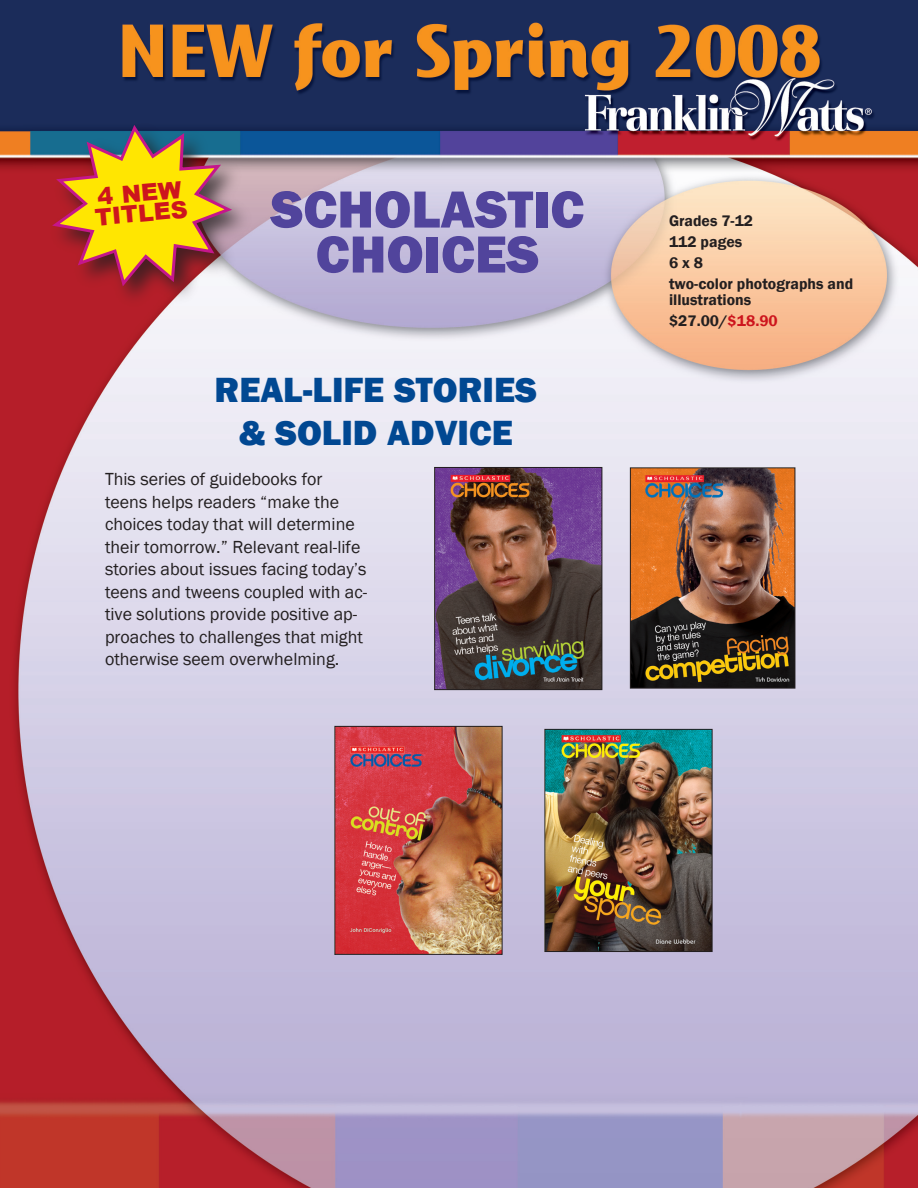
<style>
.page{position:relative;width:918px;height:1188px;background:#fff}
.page>*{position:absolute;margin:0;border:0;box-sizing:border-box;transform-origin:0 0}
.t1{font:800 54px/45px "Franklin Gothic";color:#51449c;text-align:center}
.t2{font:800 36px "Franklin Gothic";color:#014892}
.t3{font:900 23.55px/20.4px "Arial";color:#cd151d}
.t4{font:18px/22.5px "Franklin Gothic";color:#231f20}
.t5{font:600 15.75px/21px "Franklin Gothic";color:#231f20}
.s1{color:#cd151d}
</style>
<div class="page">
<img style="left:0;top:0;width:918px;height:1188px">
<img style="left:632px;top:469px;width:161px;height:217px">
<div style="left:630px;top:467px;width:165px;height:221px;border:1px solid #231f20"></div>
<img style="left:436px;top:469px;width:164px;height:219px">
<div style="left:434px;top:467px;width:168px;height:223px;border:1px solid #231f20"></div>
<img style="left:336px;top:728px;width:164px;height:225px">
<div style="left:334px;top:726px;width:168px;height:229px;border:1px solid #231f20"></div>
<img style="left:546px;top:731px;width:164px;height:219px">
<div style="left:544px;top:729px;width:168px;height:223px;border:1px solid #231f20"></div>
<div style="left:49px;top:121px;width:206px;height:189px;background:#231f20;opacity:.75"></div>
<svg style="left:48px;top:122px;width:188px;height:168px;background:#b2863d"></svg>
<h3 class="t3" style="left:92px;top:186px;width:94px;rotate:-5deg">4 NEW<br>TITLES</h3>
<h1 class="t1" style="left:271px;top:187px;width:288px">SCHOLASTIC<br>CHOICES</h1>
<h2 class="t2" style="left:215px;top:366px;width:24px">REA</h2>
<h2 class="t2" style="left:283px;top:366px;width:134px">L-LIFE STOR</h2>
<h2 class="t2" style="left:483px;top:366px;width:33px">IES</h2>
<h2 class="t2" style="left:239px;top:410px;width:173px">&amp; SOLID ADV</h2>
<h2 class="t2" style="left:458px;top:410px;width:54px">ICE</h2>
<p class="t4" style="left:105px;top:468px;width:264px">This series of guidebooks for teens helps readers “make the choices today that will determine their tomorrow.” Relevant real-life stories about issues facing today’s teens and tweens coupled with ac&shy;tive solutions provide positive ap&shy;proaches to challenges that might otherwise seem overwhelming.</p>
<p class="t5" style="left:669px;top:210px;width:186px">Grades 7-12<br>112 pages<br>6 x 8<br>two-color photographs and</p>
<p class="t5" style="left:669px;top:289px;width:110px">illustrations $27.00/<span class="s1">$18.90</span></p>
</div>
